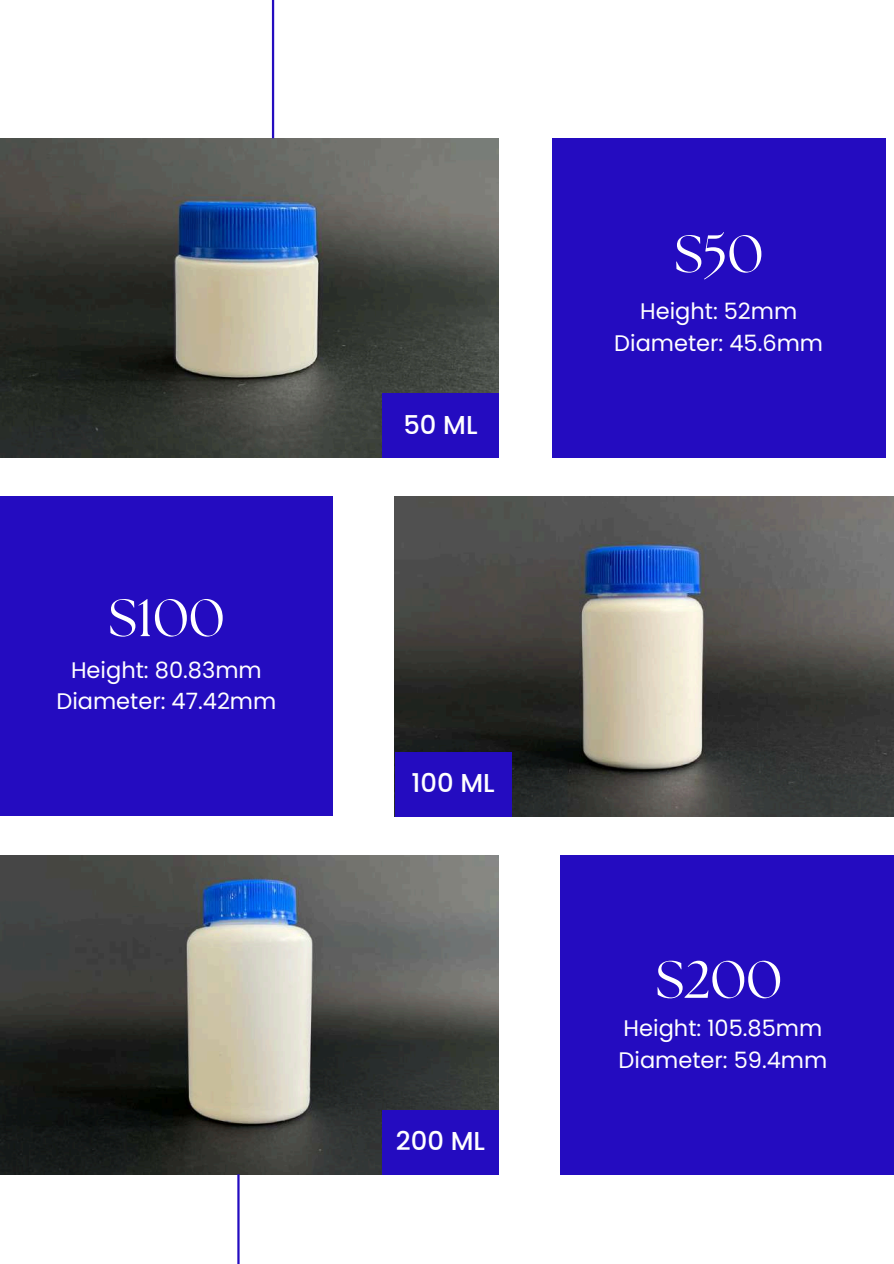
<style>
.page{position:relative;width:894px;height:1264px;background:#fff}
.page>*{position:absolute;margin:0;border:0;box-sizing:border-box;transform-origin:0 0}
.t1{font:52.5px "The Seasons";color:#fff}
.t2{font:500 25.8px "Poppins";color:#fff}
.t3{font:22.5px/31.5px "Poppins";color:#fff;text-align:center}
</style>
<div class="page">
<img style="left:0;top:855px;width:498px;height:319px">
<img style="left:395px;top:497px;width:498px;height:319px">
<img style="left:0;top:138px;width:498px;height:319px">
<div style="left:552px;top:138px;width:332px;height:319px;background:#240cc0"></div>
<div style="left:0;top:497px;width:333px;height:319px;background:#240cc0"></div>
<div style="left:560px;top:855px;width:333px;height:319px;background:#240cc0"></div>
<hr style="left:272px;top:0;width:2px;height:138px;background:#240cc0">
<hr style="left:237px;top:1174px;width:2px;height:89px;background:#240cc0">
<div style="left:382px;top:393px;width:116px;height:64px;background:#240cc0"></div>
<div style="left:395px;top:752px;width:116px;height:64px;background:#240cc0"></div>
<div style="left:382px;top:1110px;width:116px;height:64px;background:#240cc0"></div>
<h1 class="t1" style="left:108px;top:594px;width:118px">S100</h1>
<p class="t3" style="left:56px;top:654px;width:221px">Height: 80.83mm<br>Diameter: 47.42mm</p>
<p class="t2" style="left:403px;top:406px;width:76px">50 ML</p>
<h1 class="t1" style="left:674px;top:230px;width:91px">S50</h1>
<p class="t3" style="left:614px;top:295px;width:210px">Height: 52mm<br>Diameter: 45.6mm</p>
<p class="t2" style="left:411px;top:765px;width:85px">100 ML</p>
<p class="t2" style="left:396px;top:1123px;width:91px">200 ML</p>
<h1 class="t1" style="left:655px;top:955px;width:128px">S200</h1>
<p class="t3" style="left:618px;top:1012px;width:210px;text-align:left">Height: 105.85mm<br>Diameter: 59.4mm</p>
</div>
